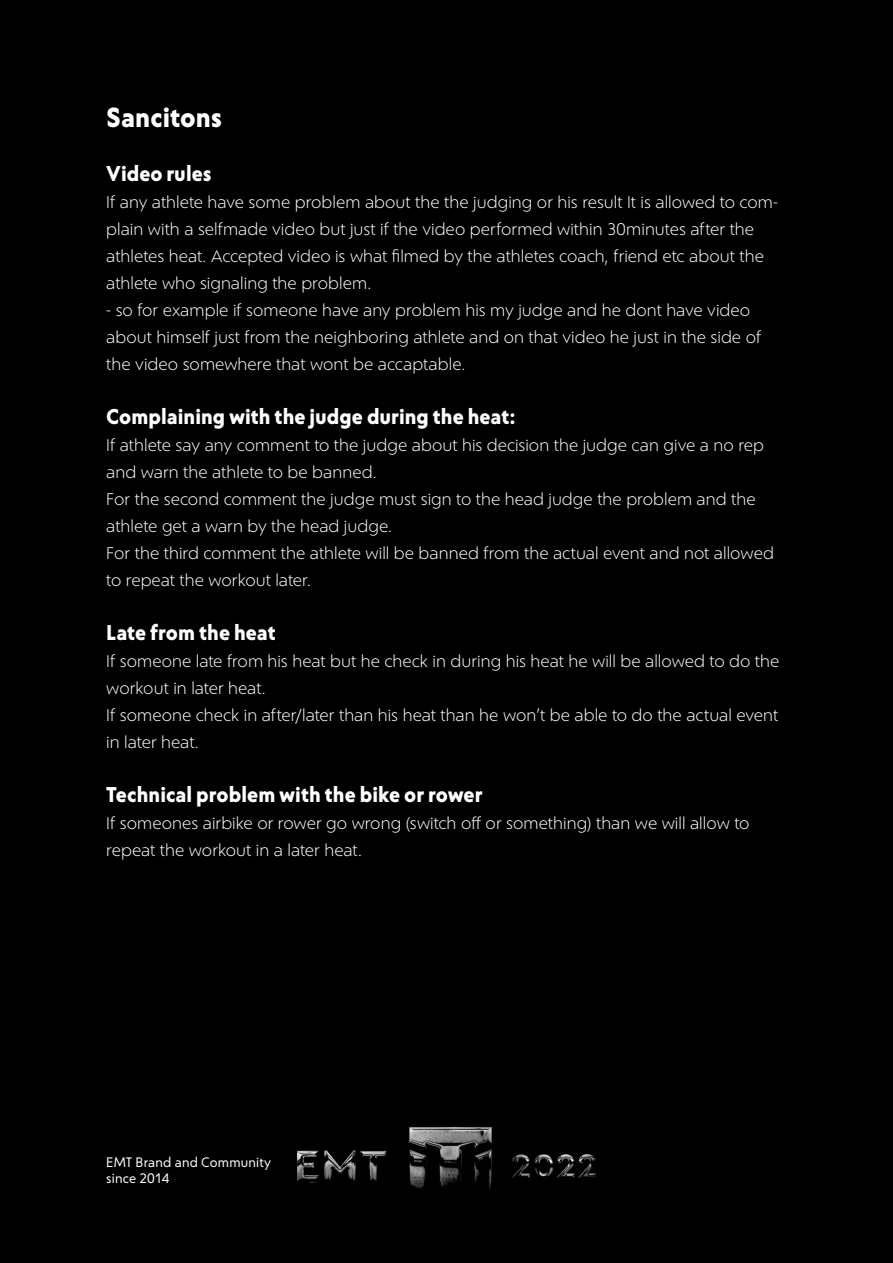
<style>
.page{position:relative;width:893px;height:1263px;background:#fff}
.page>*{position:absolute;margin:0;border:0;box-sizing:border-box;transform-origin:0 0}
.t1{font:700 27px "Corsica MX";color:#fff}
.t2{font:700 21px "Corsica MX";color:#fff}
.t3{font:16.5px/27px "Corsica LX";color:#fff}
.t4{font:13.5px/16.2px "Corsica MX";letter-spacing:.01em;color:#fff}
</style>
<div class="page">
<div style="left:1px;top:1px;width:891px;height:1261px;background:#000"></div>
<img style="left:298px;top:1127px;width:297px;height:78px">
<h1 class="t1" style="left:106px;top:101px;width:117px">Sancitons</h1>
<p class="t2" style="left:106px;top:161px;width:107px">Video rules</p>
<p class="t3" style="left:106px;top:189px;width:673px">If any athlete have some problem about the the judging or his result It is allowed to com&shy;plain with a selfmade video but just if the video performed within 30minutes after the athletes heat. Accepted video is what filmed by the athletes coach, friend etc about the athlete who signaling the problem.</p>
<p class="t3" style="left:106px;top:297px;width:656px">- so for example if someone have any problem his my judge and he dont have video about himself just from the neighboring athlete and on that video he just in the side of the video somewhere that wont be accaptable.</p>
<p class="t2" style="left:106px;top:404px;width:411px">Complaining with the judge during the heat:</p>
<p class="t3" style="left:106px;top:432px;width:669px">If athlete say any comment to the judge about his decision the judge can give a no rep and warn the athlete to be banned.<br>For the second comment the judge must sign to the head judge the problem and the athlete get a warn by the head judge.<br>For the third comment the athlete will be banned from the actual event and not allowed to repeat the workout later.</p>
<p class="t2" style="left:106px;top:620px;width:171px">Late from the heat</p>
<p class="t3" style="left:106px;top:648px;width:675px">If someone late from his heat but he check in during his heat he will be allowed to do the workout in later heat.<br>If someone check in after/later than his heat than he won’t be able to do the actual event in later heat.</p>
<p class="t2" style="left:106px;top:782px;width:378px">Technical problem with the bike or rower</p>
<p class="t3" style="left:106px;top:810px;width:645px">If someones airbike or rower go wrong (switch off or something) than we will allow to repeat the workout in a later heat.</p>
<p class="t4" style="left:106px;top:1154px;width:166px">EMT Brand and Community since 2014</p>
</div>
